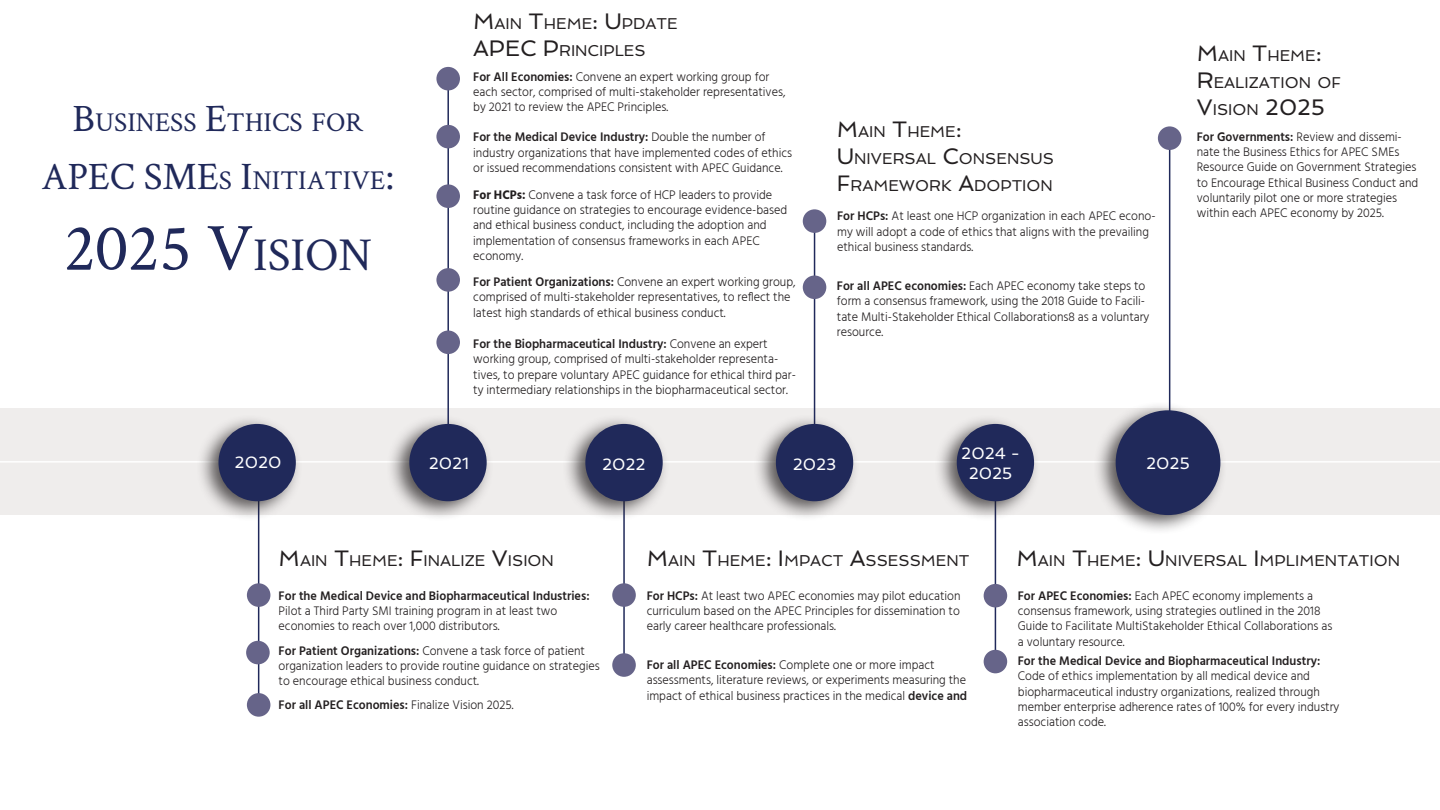
<style>
.page{position:relative;width:1440px;height:810px;background:#fff}
.page>*{position:absolute;margin:0;border:0;box-sizing:border-box;transform-origin:0 0}
.t1{font:67.5px "Crimson Text";color:#20295a}
.t2{font:27.3px/57.6px "Crimson Text";color:#20295a;text-align:center}
.t3{font:22.5px "Spinnaker";color:#231f20}
.t4{font:16.5px "Spinnaker";color:#fff}
.t5{font:15.75px "Spinnaker";color:#231f20}
.t6{font:300 12.75px/15.3px "Hind Madurai";color:#231f20;scale:.96 1}
.t7{font:600 12.75px/15.3px "Hind Madurai";color:#231f20;scale:.96 1}
.s1{font-size:39px}
.s2{font-size:47.25px}
.s3{font-size:22.5px}
.s4{font-weight:600}
.s5{font-weight:700}
.s6{font-size:15.75px}
.s7{font-weight:300}
</style>
<div class="page">
<div style="left:0;top:409px;width:1440px;height:106px;background:#efedec"></div>
<hr style="left:0;top:461px;width:1440px;height:2px;background:#fff">
<hr style="left:447px;top:68px;width:2px;height:384px;background:#20295a">
<hr style="left:258px;top:452px;width:1px;height:256px;background:#20295a">
<hr style="left:623px;top:475px;width:2px;height:194px;background:#20295a">
<hr style="left:814px;top:228px;width:1px;height:241px;background:#20295a">
<hr style="left:995px;top:481px;width:1px;height:189px;background:#20295a">
<hr style="left:1169px;top:144px;width:1px;height:306px;background:#20295a">
<div style="left:196px;top:415px;width:107px;height:106px;background:#231f20;opacity:.75"></div>
<div style="left:218px;top:424px;width:78px;height:77px;background:#20295a;border-radius:50%"></div>
<div style="left:387px;top:415px;width:107px;height:106px;background:#231f20;opacity:.75"></div>
<div style="left:409px;top:424px;width:78px;height:77px;background:#20295a;border-radius:50%"></div>
<div style="left:563px;top:415px;width:107px;height:106px;background:#231f20;opacity:.75"></div>
<div style="left:585px;top:424px;width:78px;height:77px;background:#20295a;border-radius:50%"></div>
<div style="left:753px;top:415px;width:107px;height:106px;background:#231f20;opacity:.75"></div>
<div style="left:776px;top:424px;width:77px;height:77px;background:#20295a;border-radius:50%"></div>
<div style="left:934px;top:415px;width:107px;height:106px;background:#231f20;opacity:.75"></div>
<div style="left:957px;top:424px;width:77px;height:77px;background:#20295a;border-radius:50%"></div>
<div style="left:1093px;top:401px;width:134px;height:134px;background:#231f20;opacity:.75"></div>
<div style="left:1116px;top:410px;width:104px;height:105px;background:#20295a;border-radius:50%"></div>
<div style="left:436px;top:67px;width:24px;height:23px;background:#666489;border-radius:50%"></div>
<div style="left:436px;top:125px;width:24px;height:23px;background:#666489;border-radius:50%"></div>
<div style="left:436px;top:184px;width:24px;height:24px;background:#666489;border-radius:50%"></div>
<div style="left:436px;top:268px;width:24px;height:24px;background:#666489;border-radius:50%"></div>
<div style="left:436px;top:331px;width:24px;height:23px;background:#666489;border-radius:50%"></div>
<div style="left:803px;top:209px;width:23px;height:24px;background:#666489;border-radius:50%"></div>
<div style="left:803px;top:275px;width:23px;height:24px;background:#666489;border-radius:50%"></div>
<div style="left:612px;top:583px;width:24px;height:24px;background:#666489;border-radius:50%"></div>
<div style="left:612px;top:653px;width:24px;height:24px;background:#666489;border-radius:50%"></div>
<div style="left:984px;top:584px;width:23px;height:23px;background:#666489;border-radius:50%"></div>
<div style="left:984px;top:650px;width:23px;height:23px;background:#666489;border-radius:50%"></div>
<div style="left:1158px;top:126px;width:23px;height:24px;background:#666489;border-radius:50%"></div>
<div style="left:247px;top:583px;width:23px;height:24px;background:#666489;border-radius:50%"></div>
<div style="left:246px;top:641px;width:24px;height:23px;background:#666489;border-radius:50%"></div>
<div style="left:247px;top:693px;width:23px;height:24px;background:#666489;border-radius:50%"></div>
<p class="t2" style="left:41px;top:93px;width:354px"><span class="s1">B</span>USINESS <span class="s1">E</span>THICS FOR<br><span class="s1">APEC SME</span>S <span class="s1">I</span>NITIATIVE<span class="s1">:</span></p>
<p class="t1" style="left:64px;top:202px;width:310px">2025 V<span class="s2">ISION</span></p>
<p class="t5" style="left:473px;top:14px;width:206px"><span class="s3">M</span>AIN <span class="s3">T</span>HEM E<span class="s3">: U</span>PDATE</p>
<p class="t3" style="left:473px;top:35px;width:17px">APE</p>
<p class="t5" style="left:520px;top:41px;width:127px"><span class="s3">C P</span>RINCIPLES</p>
<p class="t6" style="left:473px;top:70px;width:327px"><span class="s4">For All Economies:</span> Convene an expert working group for each sector, comprised of multi-stakeholder representatives, by 2021 to review the APEC Principles.</p>
<p class="t6" style="left:473px;top:130px;width:334px"><span class="s4">For the Medical Device Industry:</span> Double the number of industry organizations that have implemented codes of ethics or issued recommendations consistent with APEC Guidance.</p>
<p class="t6" style="left:473px;top:188px;width:329px"><span class="s5">For HCPs:</span> Convene a task force of HCP leaders to provide routine guidance on strategies to encourage evidence-based and ethical business conduct, including the adoption and implementation of consensus frameworks in each APEC economy.</p>
<p class="t6" style="left:473px;top:275px;width:337px"><span class="s4">For Patient Organizations:</span> Convene an expert working group, comprised of multi-stakeholder representatives, to reflect the latest high standards of ethical business conduct.</p>
<p class="t6" style="left:473px;top:337px;width:338px"><span class="s4">For the Biopharmaceutical Industry:</span> Convene an expert working group, comprised of multi-stakeholder representa&shy;tives, to prepare voluntary APEC guidance for ethical third par&shy;ty intermediary relationships in the biopharmaceutical sector.</p>
<p class="t5" style="left:837px;top:123px;width:126px"><span class="s3">M</span>AIN <span class="s3">T</span>HEME<span class="s3">:</span></p>
<p class="t5" style="left:837px;top:150px;width:219px"><span class="s3">U</span>NIVERSAL <span class="s3">C</span>ONSENSUS</p>
<p class="t5" style="left:837px;top:177px;width:218px"><span class="s3">F</span>RAM EWORK <span class="s3">A</span>DOPTION</p>
<p class="t6" style="left:837px;top:209px;width:333px"><span class="s4">For HCPs:</span> At least one HCP organization in each APEC econo&shy;my will adopt a code of ethics that aligns with the prevailing ethical business standards.</p>
<p class="t6" style="left:837px;top:279px;width:327px"><span class="s4">For all APEC economies:</span> Each APEC economy take steps to form a consensus framework, using the 2018 Guide to Facili&shy;tate Multi-Stakeholder Ethical Collaborations8 as a voluntary resource.</p>
<p class="t5" style="left:1197px;top:46px;width:126px"><span class="s3">M</span>AIN <span class="s3">T</span>HEME<span class="s3">:</span></p>
<p class="t5" style="left:1197px;top:73px;width:144px"><span class="s3">R</span> EALIZATION OF</p>
<p class="t3" style="left:1197px;top:94px;width:130px">V<span class="s6">ISION</span> 2025</p>
<p class="t6" style="left:1197px;top:130px;width:232px"><span class="s4">For Governments:</span> Review and dissemi&shy;nate the Business Ethics for APEC SMEs Resource Guide on Government Strategies to Encourage Ethical Business Conduct and voluntarily pilot one or more strategies within each APEC economy by 2025.</p>
<p class="t4" style="left:235px;top:453px;width:48px">2020</p>
<p class="t4" style="left:429px;top:453px;width:42px">2021</p>
<p class="t4" style="left:602px;top:454px;width:45px">2022</p>
<p class="t4" style="left:793px;top:455px;width:45px">2023</p>
<p class="t4" style="left:961px;top:443px;width:60px">2024 -</p>
<p class="t4" style="left:969px;top:463px;width:45px">2025</p>
<p class="t4" style="left:1146px;top:454px;width:45px">2025</p>
<p class="t5" style="left:279px;top:551px;width:277px"><span class="s3">M</span>AIN <span class="s3">T</span>HEME<span class="s3">: F</span>INALIZE <span class="s3">V</span>ISION</p>
<p class="t5" style="left:647px;top:551px;width:323px"><span class="s3">M</span>AIN <span class="s3">T</span>HEM E<span class="s3">: I</span> M PACT <span class="s3">A</span>SSESSM ENT</p>
<p class="t7" style="left:279px;top:588px;width:325px">For the Medical Device and Biopharmaceutical Industries:<br><span class="s7">Pilot a Third Party SMI training program in at least two</span></p>
<p class="t6" style="left:279px;top:619px;width:232px">economies to reach over 1,000 distributors.</p>
<p class="t6" style="left:279px;top:644px;width:336px"><span class="s4">For Patient Organizations:</span> Convene a task force of patient organization leaders to provide routine guidance on strategies to encourage ethical business conduct.</p>
<p class="t7" style="left:279px;top:697px;width:246px">For all APEC Economies: <span class="s7">Finalize Vision 2025.</span></p>
<p class="t6" style="left:647px;top:589px;width:328px;text-align:justify"><span class="s4">For HCPs:</span> At least two APEC economies may pilot education curriculum based on the APEC Principles for dissemination to early career healthcare professionals.</p>
<p class="t6" style="left:647px;top:658px;width:335px"><span class="s4">For all APEC Economies:</span> Complete one or more impact assessments, literature reviews, or experiments measuring the impact of ethical business practices in the medical <span class="s4">device and</span></p>
<p class="t5" style="left:1017px;top:551px;width:385px"><span class="s3">M</span>AIN <span class="s3">T</span>HEM E<span class="s3">: U</span>NIVERSAL <span class="s3">I</span> M PLIM ENTATION</p>
<p class="t6" style="left:1018px;top:589px;width:329px"><span class="s4">For APEC Economies:</span> Each APEC economy implements a consensus framework, using strategies outlined in the 2018<br>Guide to Facilitate MultiStakeholder Ethical Collaborations as a voluntary resource.</p>
<p class="t6" style="left:1018px;top:654px;width:337px"><span class="s4">For the Medical Device and Biopharmaceutical Industry:<br></span>Code of ethics implementation by all medical device and biopharmaceutical industry organizations, realized through member enterprise adherence rates of 100% for every industry association code.</p>
</div>
